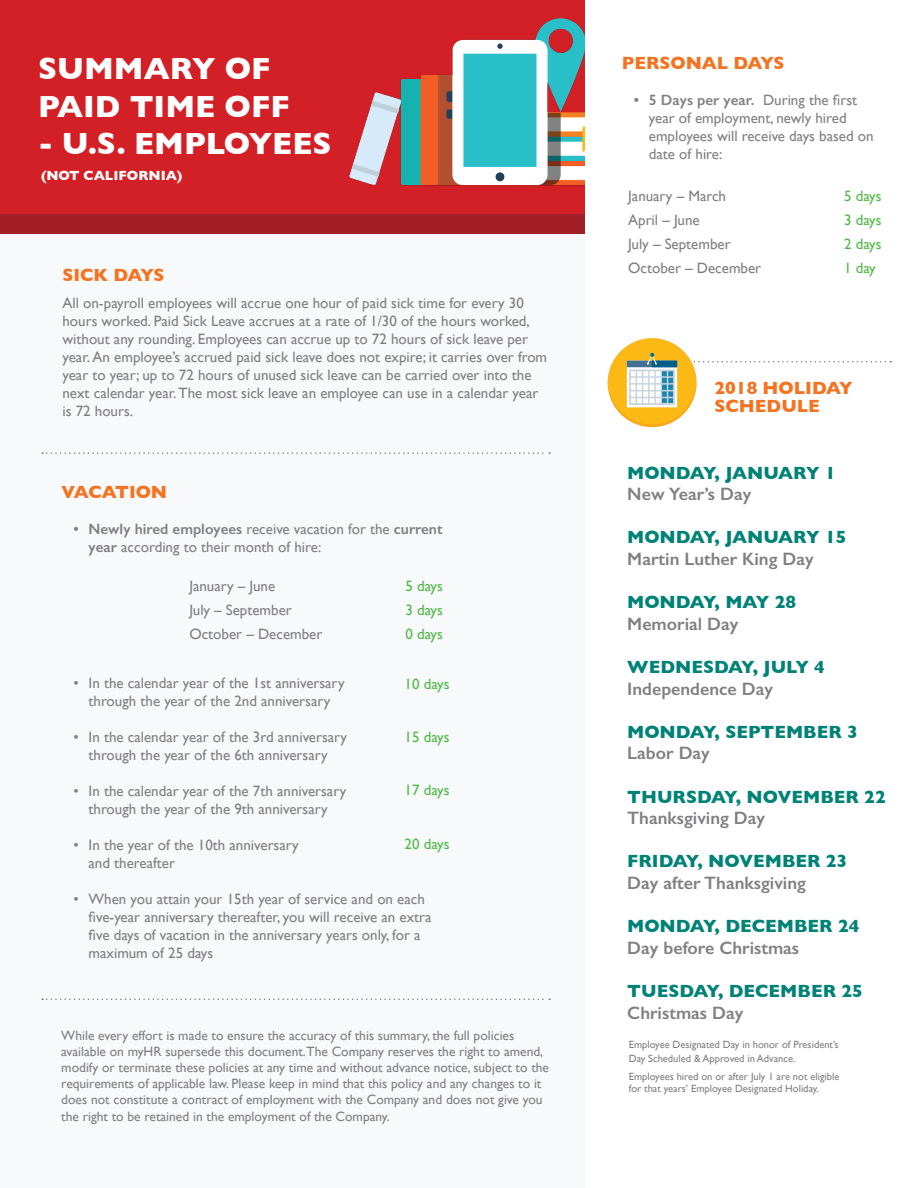
<style>
.page{position:relative;width:918px;height:1188px;background:#fff}
.page>*{position:absolute;margin:0;border:0;box-sizing:border-box;transform-origin:0 0}
.t1{font:700 31.2px "Gill Sans";color:#fff}
.t2{font:700 18px/21.6px "Gill Sans";color:#008376}
.t3{font:600 18px/21.6px "Gill Sans";color:#807f84}
.t4{font:700 18px "Gill Sans";color:#f47321}
.t5{font:15px/18px "Gill Sans";color:#807f84}
.t6{font:15px "Gill Sans";color:#51b948}
.t7{font:13.5px/16.2px "Gill Sans";color:#807f84}
.t8{font:700 13.5px "Gill Sans";color:#fff}
.t9{font:10.5px/13.5px "Gill Sans";color:#807f84}
.s1{font-weight:600}
.s2{font-weight:600;color:#807f84}
.s3{font-weight:700;color:#008376}
</style>
<div class="page">
<div style="left:0;top:134px;width:585px;height:1054px;background:#f8f9fb"></div>
<svg style="left:42px;top:452px;width:508px;height:2px"></svg>
<svg style="left:42px;top:998px;width:508px;height:2px"></svg>
<div style="left:0;top:0;width:585px;height:220px;background:#d32026"></div>
<div style="left:0;top:214px;width:585px;height:20px;background:#a31f27"></div>
<div style="left:608px;top:338px;width:89px;height:89px;background:#fcb814;border-radius:50%"></div>
<svg style="left:608px;top:353px;width:283px;height:74px"></svg>
<img style="left:349px;top:18px;width:235px;height:168px">
<p class="t1" style="left:38px;top:44px;width:234px">SUMMARY OF</p>
<p class="t1" style="left:38px;top:81px;width:253px">PAID TIME OFF</p>
<p class="t1" style="left:38px;top:119px;width:295px">- U.S. EMPLOYEES</p>
<p class="t8" style="left:41px;top:165px;width:143px">(NOT CALIFORNIA)</p>
<p class="t4" style="left:62px;top:261px;width:104px">SICK DAYS</p>
<p class="t5" style="left:62px;top:294px;width:463px">All on-payroll employees will accrue one hour of paid sick time for every 30</p>
<p class="t5" style="left:62px;top:312px;width:469px">hours worked. Paid Sick Leave accrues at a rate of 1/30 of the hours worked, without any rounding. Employees can accrue up to 72 hours of sick leave per</p>
<p class="t5" style="left:62px;top:348px;width:486px">year. An employee’s accrued paid sick leave does not expire; it carries over from year to year; up to 72 hours of unused sick leave can be carried over into the</p>
<p class="t5" style="left:62px;top:384px;width:477px">next calendar year.The most sick leave an employee can use in a calendar year</p>
<p class="t5" style="left:62px;top:402px;width:72px">is 72 hours.</p>
<p class="t4" style="left:62px;top:478px;width:107px">VACATION</p>
<p class="t5" style="left:89px;top:520px;width:356px;text-indent:-15px"><span class="s1">• Newly hired employees</span> receive vacation for the <span class="s1">current year</span> according to their month of hire:</p>
<p class="t5" style="left:189px;top:577px;width:87px">January – June</p>
<p class="t6" style="left:405px;top:577px;width:39px">5 days</p>
<p class="t5" style="left:189px;top:601px;width:104px">July – September</p>
<p class="t6" style="left:405px;top:601px;width:39px">3 days</p>
<p class="t5" style="left:189px;top:625px;width:135px">October – December</p>
<p class="t6" style="left:405px;top:625px;width:39px">0 days</p>
<p class="t5" style="left:74px;top:674px;width:273px;text-align:center">• In the calendar year of the 1st anniversary through the year of the 2nd anniversary</p>
<p class="t5" style="left:74px;top:728px;width:275px;text-align:center">• In the calendar year of the 3rd anniversary through the year of the 6th anniversary</p>
<p class="t5" style="left:74px;top:782px;width:274px;text-align:center">• In the calendar year of the 7th anniversary through the year of the 9th anniversary</p>
<p class="t5" style="left:89px;top:836px;width:212px;text-indent:-15px">• In the year of the 10th anniversary and thereafter</p>
<p class="t5" style="left:89px;top:890px;width:345px;text-indent:-15px">• When you attain your 15th year of service and on each five-year anniversary thereafter, you will receive an extra five days of vacation in the anniversary years only, for a maximum of 25 days</p>
<p class="t6" style="left:405px;top:675px;width:46px">10 days</p>
<p class="t6" style="left:405px;top:728px;width:46px">15 days</p>
<p class="t6" style="left:405px;top:782px;width:46px">17 days</p>
<p class="t6" style="left:405px;top:835px;width:46px">20 days</p>
<p class="t7" style="left:61px;top:1027px;width:489px">While every effort is made to ensure the accuracy of this summary, the full policies available on myHR supersede this document.The Company reserves the right to amend, modify or terminate these policies at any time and without advance notice, subject to the requirements of applicable law. Please keep in mind that this policy and any changes to it does not constitute a contract of employment with the Company and does not give you the right to be retained in the employment of the Company.</p>
<p class="t4" style="left:622px;top:49px;width:164px">PERSONAL DAYS</p>
<p class="t5" style="left:649px;top:91px;width:226px;text-indent:-15px"><span class="s1">• 5 Days per year.</span> During the first year of employment, newly hired employees will receive days based on date of hire:</p>
<p class="t5" style="left:628px;top:187px;width:99px">January – March</p>
<p class="t6" style="left:844px;top:187px;width:39px">5 days</p>
<p class="t5" style="left:628px;top:211px;width:73px">April – June</p>
<p class="t6" style="left:844px;top:211px;width:39px">3 days</p>
<p class="t5" style="left:628px;top:235px;width:104px">July – September</p>
<p class="t6" style="left:844px;top:235px;width:39px">2 days</p>
<p class="t5" style="left:628px;top:259px;width:135px">October – December</p>
<p class="t6" style="left:844px;top:259px;width:33px">1 day</p>
<p class="t4" style="left:715px;top:373px;width:140px">2018 HOLIDAY</p>
<p class="t4" style="left:715px;top:392px;width:107px">SCHEDULE</p>
<p class="t2" style="left:627px;top:461px;width:210px">MONDAY, JANUARY 1<br><span class="s2">New Year’s Day</span></p>
<p class="t3" style="left:627px;top:526px;width:221px"><span class="s3">MONDAY, JANUARY 15<br></span>Martin Luther King Day</p>
<p class="t2" style="left:627px;top:591px;width:170px">MONDAY, MAY 28<br><span class="s2">Memorial Day</span></p>
<p class="t2" style="left:627px;top:656px;width:199px">WEDNESDAY, JULY 4<br><span class="s2">Independence Day</span></p>
<p class="t2" style="left:627px;top:720px;width:232px">MONDAY, SEPTEMBER 3<br><span class="s2">Labor Day</span></p>
<p class="t2" style="left:627px;top:785px;width:260px">THURSDAY, NOVEMBER 22<br><span class="s2">Thanksgiving Day</span></p>
<p class="t3" style="left:627px;top:850px;width:222px"><span class="s3">FRIDAY, NOVEMBER 23<br></span>Day after Thanksgiving</p>
<p class="t3" style="left:627px;top:915px;width:234px"><span class="s3">MONDAY, DECEMBER 24<br></span>Day before Christmas</p>
<p class="t2" style="left:627px;top:980px;width:237px">TUESDAY, DECEMBER 25<br><span class="s2">Christmas Day</span></p>
<p class="t9" style="left:629px;top:1038px;width:211px">Employee Designated Day in honor of President’s<br>Day Scheduled &amp; Approved in Advance.</p>
<p class="t9" style="left:629px;top:1070px;width:212px;line-height:12.6px">Employees hired on or after July 1 are not eligible for that years’ Employee Designated Holiday.</p>
</div>
